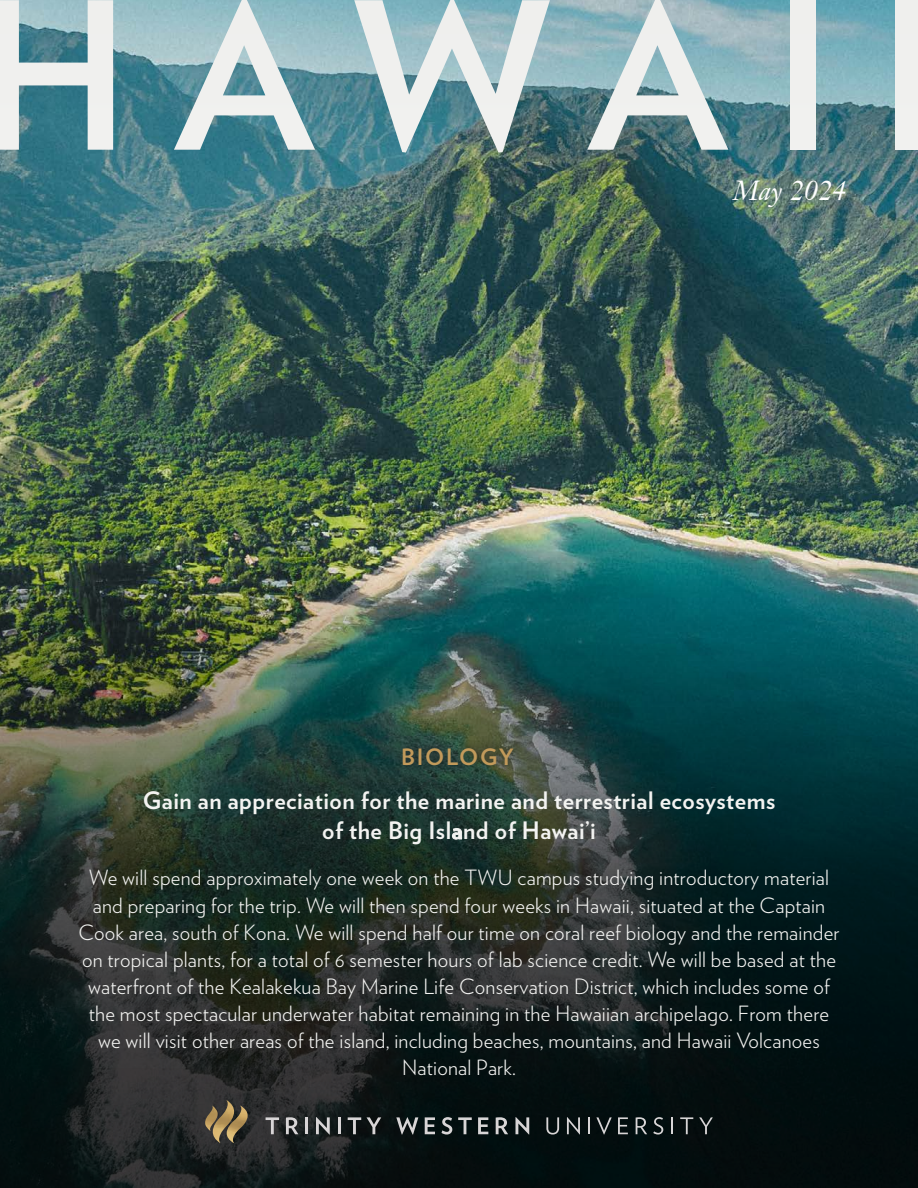
<style>
.page{position:relative;width:918px;height:1188px;background:#fff}
.page>*{position:absolute;margin:0;border:0;box-sizing:border-box;transform-origin:0 0}
.t1{font:700 204px "Verlag";letter-spacing:.22em;color:#f3f3f1}
.Department{font:italic 27px "Janson S Si";letter-spacing:.005em;color:#fff}
.Intro{font:700 24px/30px "Verlag";letter-spacing:.02em;color:#f3f3f1;text-align:center}
.Department-2{font:700 22.5px "Verlag";letter-spacing:.08em;color:#c29a5b}
.Intro-2{font:300 21px/27px "Verlag";letter-spacing:.01em;color:#f3f3f1;text-align:center}
</style>
<div class="page">
<img style="left:0;top:180px;width:918px;height:338px">
<img style="left:0;top:518px;width:918px;height:670px">
<svg style="left:0;top:0;width:918px;height:180px;background:#64939d"></svg>
<div style="left:395px;top:740px;width:126px;height:33px;background:#231f20;opacity:.75"></div>
<svg style="left:266px;top:1117px;width:13px;height:17px"></svg>
<svg style="left:286px;top:1117px;width:12px;height:17px"></svg>
<hr style="left:305px;top:1117px;width:3px;height:17px;background:#d8d5d6">
<svg style="left:316px;top:1117px;width:14px;height:18px"></svg>
<hr style="left:338px;top:1117px;width:3px;height:17px;background:#d8d5d6">
<svg style="left:348px;top:1117px;width:13px;height:17px"></svg>
<svg style="left:367px;top:1117px;width:14px;height:17px"></svg>
<svg style="left:396px;top:1117px;width:22px;height:18px"></svg>
<svg style="left:425px;top:1117px;width:10px;height:17px"></svg>
<svg style="left:441px;top:1117px;width:11px;height:18px"></svg>
<svg style="left:458px;top:1117px;width:14px;height:17px"></svg>
<svg style="left:478px;top:1117px;width:10px;height:17px"></svg>
<svg style="left:496px;top:1117px;width:12px;height:17px"></svg>
<svg style="left:516px;top:1117px;width:13px;height:18px"></svg>
<svg style="left:546px;top:1117px;width:13px;height:18px"></svg>
<svg style="left:567px;top:1117px;width:13px;height:18px"></svg>
<svg style="left:588px;top:1117px;width:2px;height:17px"></svg>
<svg style="left:596px;top:1117px;width:16px;height:18px"></svg>
<svg style="left:618px;top:1117px;width:10px;height:17px"></svg>
<svg style="left:636px;top:1117px;width:11px;height:17px"></svg>
<svg style="left:653px;top:1117px;width:10px;height:18px"></svg>
<svg style="left:671px;top:1117px;width:2px;height:17px"></svg>
<svg style="left:680px;top:1117px;width:13px;height:17px"></svg>
<svg style="left:699px;top:1117px;width:14px;height:17px"></svg>
<img style="left:205px;top:1100px;width:43px;height:43px">
<p class="t1" style="left:-23px;top:-84px;width:962px">HAWAII</p>
<p class="Department" style="left:733px;top:174px;width:114px">May 2024</p>
<p class="Department-2" style="left:401px;top:739px;width:114px">BIOLOGY</p>
<p class="Intro" style="left:143px;top:784px;width:634px">Gain an appreciation for the marine and terrestrial ecosystems of the Big Island of Hawai’i</p>
<p class="Intro-2" style="left:78px;top:863px;width:763px">We will spend approximately one week on the TWU campus studying introductory material and preparing for the trip. We will then spend four weeks in Hawaii, situated at the Captain Cook area, south of Kona. We will spend half our time on coral reef biology and the remainder on tropical plants, for a total of 6 semester hours of lab science credit. We will be based at the waterfront of the Kealakekua Bay Marine Life Conservation District, which includes some of the most spectacular underwater habitat remaining in the Hawaiian archipelago. From there we will visit other areas of the island, including beaches, mountains, and Hawaii Volcanoes National Park.</p>
</div>
